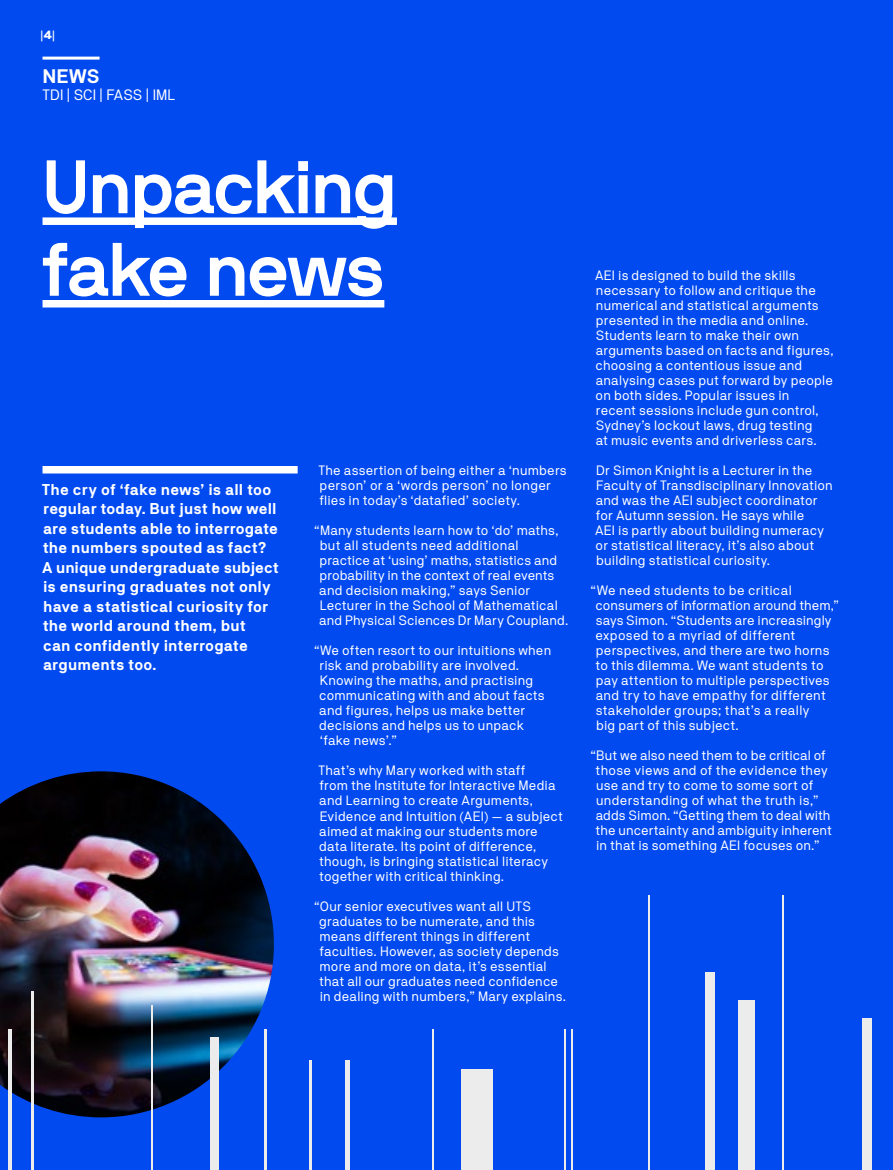
<style>
.page{position:relative;width:893px;height:1170px;background:#fff}
.page>*{position:absolute;margin:0;border:0;box-sizing:border-box;transform-origin:0 0}
.t1{font:700 75px/82.5px "NB International Pro";letter-spacing:-.015em;color:#fff}
.t2{font:700 19.5px "NB Akademie Std";color:#fff}
.t3{font:700 15.6px/19.5px "NB Akademie Std";letter-spacing:.005em;color:#fff}
.t4{font:15px "NB Akademie Std";color:#fff}
.t5{font:13.5px/15px "NB Akademie Std";letter-spacing:.015em;color:#fff}
.t6{font:500 12px "NB Akademie Std";color:#fff}
.s1{font-weight:900}
</style>
<div class="page">
<div style="left:0;top:0;width:893px;height:1169px;background:#004af0"></div>
<img style="left:0;top:771px;width:274px;height:346px">
<hr style="left:8px;top:1029px;width:3px;height:140px;background:#ececec">
<hr style="left:152px;top:1005px;width:1px;height:164px;background:#ececec">
<div style="left:211px;top:1037px;width:8px;height:132px;background:#ececec"></div>
<hr style="left:264px;top:1029px;width:3px;height:140px;background:#ececec">
<hr style="left:309px;top:1060px;width:3px;height:109px;background:#ececec">
<div style="left:345px;top:1060px;width:5px;height:109px;background:#ececec"></div>
<hr style="left:648px;top:895px;width:1px;height:274px;background:#ececec">
<hr style="left:432px;top:1029px;width:1px;height:140px;background:#ececec">
<div style="left:462px;top:1069px;width:31px;height:100px;background:#ececec"></div>
<hr style="left:564px;top:1029px;width:1px;height:140px;background:#ececec">
<hr style="left:571px;top:1029px;width:2px;height:140px;background:#ececec">
<div style="left:738px;top:1000px;width:14px;height:169px;background:#ececec"></div>
<div style="left:705px;top:972px;width:10px;height:197px;background:#ececec"></div>
<hr style="left:752px;top:1000px;width:3px;height:169px;background:#ececec">
<hr style="left:782px;top:895px;width:1px;height:274px;background:#ececec">
<div style="left:862px;top:1018px;width:10px;height:151px;background:#ececec"></div>
<hr style="left:31px;top:991px;width:3px;height:178px;background:#ececec">
<hr style="left:43px;top:57px;width:57px;height:3px;background:#fff">
<div style="left:43px;top:466px;width:255px;height:7px;background:#fff"></div>
<div style="left:43px;top:217px;width:354px;height:8px;background:#fff"></div>
<div style="left:43px;top:300px;width:341px;height:7px;background:#fff"></div>
<p class="t6" style="left:41px;top:28px;width:16px">|<span class="s1">4</span>|</p>
<h2 class="t2" style="left:43px;top:64px;width:59px">NEWS</h2>
<p class="t4" style="left:43px;top:86px;width:134px">TDI | SCI | FASS | IML</p>
<h1 class="t1" style="left:43px;top:145px;width:356px">Unpacking fake news</h1>
<p class="t3" style="left:42px;top:479px;width:238px">The cry of ‘fake news’ is all too regular today. But just how well are students able to interrogate the numbers spouted as fact?<br>A unique undergraduate subject is ensuring graduates not only have a statistical curiosity for the world around them, but<br>can confidently interrogate arguments too.</p>
<p class="t5" style="left:318px;top:463px;width:250px">The assertion of being either a ‘numbers person’ or a ‘words person’ no longer flies in today’s ‘datafied’ society.</p>
<p class="t5" style="left:319px;top:523px;width:251px;text-indent:-5px">“Many students learn how to ‘do’ maths, but all students need additional practice at ‘using’ maths, statistics and probability in the context of real events and decision making,” says Senior Lecturer in the School of Mathematical and Physical Sciences Dr Mary Coupland.</p>
<p class="t5" style="left:319px;top:643px;width:234px;text-indent:-5px">“We often resort to our intuitions when risk and probability are involved.<br>Knowing the maths, and practising communicating with and about facts and figures, helps us make better decisions and helps us to unpack ‘fake news’.”</p>
<p class="t5" style="left:318px;top:763px;width:246px">That’s why Mary worked with staff<br>from the Institute for Interactive Media and Learning to create Arguments, Evidence and Intuition (AEI) — a subject aimed at making our students more data literate. Its point of difference, though, is bringing statistical literacy together with critical thinking.</p>
<p class="t5" style="left:319px;top:898px;width:248px;text-indent:-5px">“Our senior executives want all UTS graduates to be numerate, and this means different things in different faculties. However, as society depends more and more on data, it’s essential that all our graduates need confidence in dealing with numbers,” Mary explains.</p>
<p class="t5" style="left:595px;top:268px;width:240px">AEI is designed to build the skills necessary to follow and critique the numerical and statistical arguments presented in the media and online.<br>Students learn to make their own arguments based on facts and figures, choosing a contentious issue and analysing cases put forward by people on both sides. Popular issues in<br>recent sessions include gun control, Sydney’s lockout laws, drug testing<br>at music events and driverless cars.</p>
<p class="t5" style="left:595px;top:463px;width:239px">Dr Simon Knight is a Lecturer in the Faculty of Transdisciplinary Innovation and was the AEI subject coordinator for Autumn session. He says while<br>AEI is partly about building numeracy or statistical literacy, it’s also about building statistical curiosity.</p>
<p class="t5" style="left:596px;top:583px;width:245px;text-indent:-5px">“We need students to be critical consumers of information around them,” says Simon. “Students are increasingly exposed to a myriad of different perspectives, and there are two horns to this dilemma. We want students to pay attention to multiple perspectives and try to have empathy for different stakeholder groups; that’s a really<br>big part of this subject.</p>
<p class="t5" style="left:596px;top:747px;width:238px;text-indent:-5px">“But we also need them to be critical of those views and of the evidence they use and try to come to some sort of understanding of what the truth is,” adds Simon. “Getting them to deal with the uncertainty and ambiguity inherent in that is something AEI focuses on.”</p>
</div>
